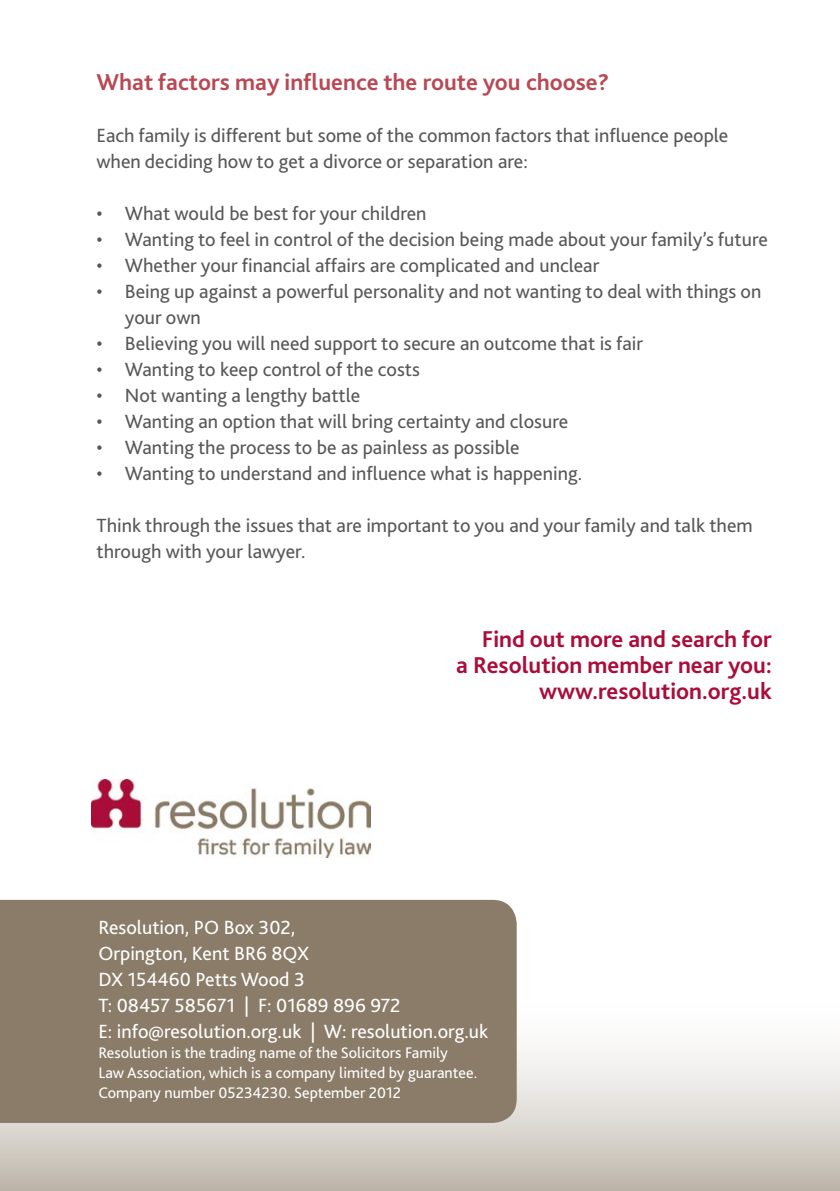
<style>
.page{position:relative;width:840px;height:1191px;background:#fff}
.page>*{position:absolute;margin:0;border:0;box-sizing:border-box;transform-origin:0 0}
.t1{font:700 24px/26px "Bliss 2";color:#aa0d3a;text-align:right}
.t2{font:700 24px "Bliss 2";color:#b84954}
.t3{font:20px/26px "Bliss 2";color:#58585a}
.t4{font:20px/26px "Bliss 2";color:#fff}
.t5{font:16px/20px "Bliss 2";color:#fff}
</style>
<div class="page">
<svg style="left:0;top:919px;width:839px;height:272px"></svg>
<svg style="left:0;top:804px;width:495px;height:96px"></svg>
<div style="left:0;top:900px;width:516px;height:223px;background:#8a7c68"></div>
<img style="left:91px;top:779px;width:279px;height:78px">
<p class="t2" style="left:96px;top:67px;width:514px">What factors may influence the route you choose?</p>
<p class="t3" style="left:96px;top:122px;width:633px">Each family is different but some of the common factors that influence people when deciding how to get a divorce or separation are:</p>
<p class="t3" style="left:96px;top:200px;width:331px">• What would be best for your children</p>
<p class="t3" style="left:96px;top:226px;width:672px">• Wanting to feel in control of the decision being made about your family’s future</p>
<p class="t3" style="left:96px;top:252px;width:504px">• Whether your financial affairs are complicated and unclear</p>
<p class="t3" style="left:125px;top:278px;width:637px;text-indent:-28px">• Being up against a powerful personality and not wanting to deal with things on your own</p>
<p class="t3" style="left:96px;top:330px;width:547px">• Believing you will need support to secure an outcome that is fair</p>
<p class="t3" style="left:96px;top:356px;width:325px">• Wanting to keep control of the costs</p>
<p class="t3" style="left:96px;top:382px;width:265px">• Not wanting a lengthy battle</p>
<p class="t3" style="left:96px;top:408px;width:473px">• Wanting an option that will bring certainty and closure</p>
<p class="t3" style="left:96px;top:434px;width:424px">• Wanting the process to be as painless as possible</p>
<p class="t3" style="left:96px;top:460px;width:487px">• Wanting to understand and influence what is happening.</p>
<p class="t3" style="left:96px;top:512px;width:657px">Think through the issues that are important to you and your family and talk them through with your lawyer.</p>
<p class="t1" style="left:456px;top:625px;width:317px">Find out more and search for<br>a Resolution member near you: www.resolution.org.uk</p>
<p class="t4" style="left:98px;top:913px;width:391px">Resolution, PO Box 302,<br>Orpington, Kent BR6 8QX<br>DX 154460 Petts Wood 3<br>T: 08457 585671 | F: 01689 896 972<br>E: info@resolution.org.uk | W: resolution.org.uk</p>
<p class="t5" style="left:98px;top:1042px;width:380px">Resolution is the trading name of the Solicitors Family<br>Law Association, which is a company limited by guarantee.<br>Company number 05234230. September 2012</p>
</div>
